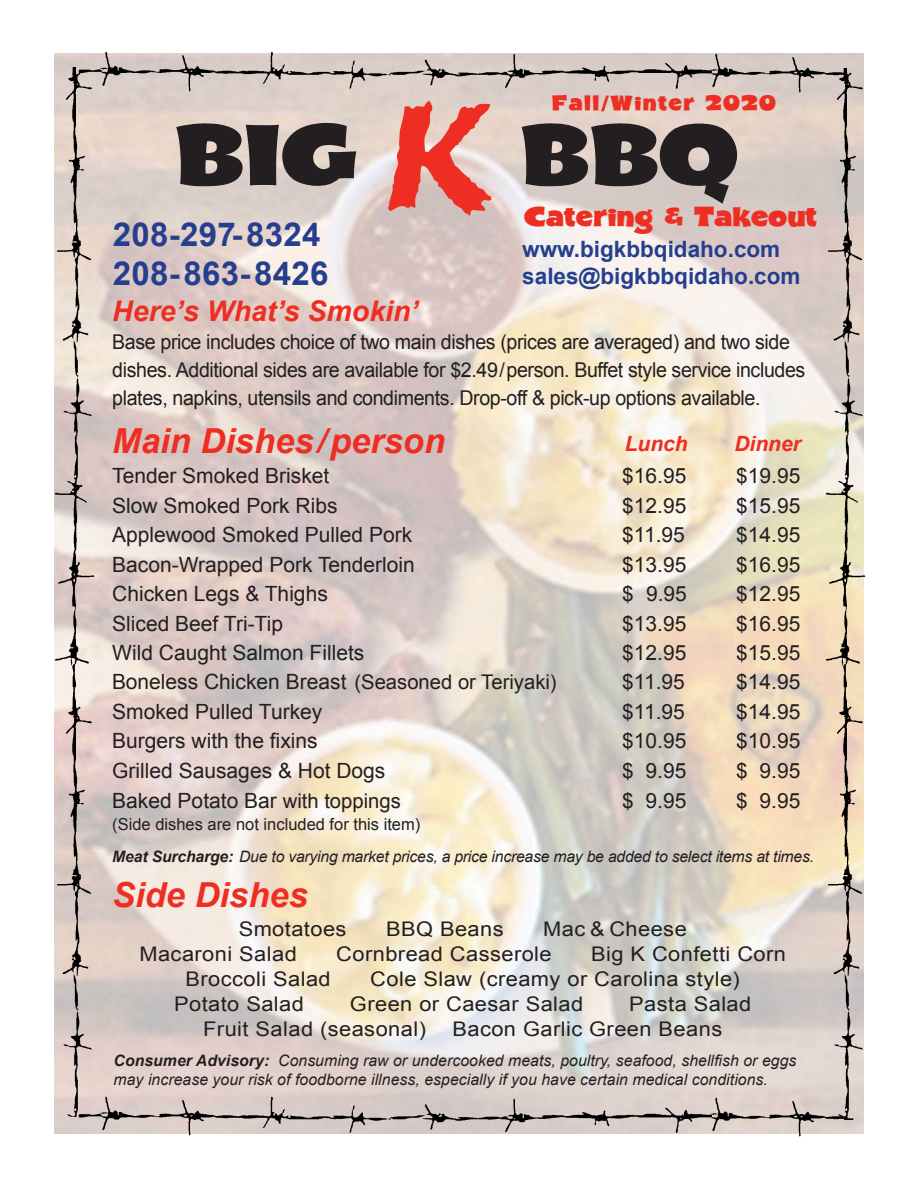
<style>
.page{position:relative;width:918px;height:1188px;background:#fff}
.page>*{position:absolute;margin:0;border:0;box-sizing:border-box;transform-origin:0 0}
.t1{font:82.5px "AS Shocard Block";color:#231f20}
.t2{font:italic 700 34.5px "Arial";color:#ee2e22}
.t3{font:700 33px "Arial";letter-spacing:.01em;color:#253f8e}
.t4{font:italic 700 28.5px "Arial";color:#ee2e22}
.t5{font:27px "AS Shocard Block";letter-spacing:.01em;color:#ee2e22}
.t6{font:700 22.5px "Arial";color:#253f8e}
.t7{font:21px "Arial";color:#231f20}
.t8{font:21px "AS Shocard Block";letter-spacing:.07em;color:#ee2e22}
.t9{font:italic 700 21px "Arial";color:#ee2e22}
.t10{font:20.4px/27.8px "Arial";letter-spacing:-.02em;color:#231f20;scale:.96 1}
.t11{font:20.1px "Arial";letter-spacing:.02em;color:#231f20;scale:1.08 1}
.t12{font:16.5px "Arial";color:#231f20}
.t13{font:italic 15.75px "Arial";letter-spacing:.005em;color:#231f20}
.t14{font:italic 15.75px "Arial";letter-spacing:-.015em;color:#231f20}
.s1{font-family:"Arial";font-weight:900}
.s2{font-size:20.25px}
.s3{font-weight:700}
</style>
<div class="page">
<img style="left:54px;top:54px;width:810px;height:1080px">
<img style="left:78px;top:51px;width:611px;height:45px">
<img style="left:78px;top:1092px;width:634px;height:44px">
<img style="left:54px;top:68px;width:45px;height:1049px">
<img style="left:822px;top:69px;width:44px;height:1051px">
<img style="left:689px;top:53px;width:155px;height:44px">
<img style="left:689px;top:1093px;width:155px;height:44px">
<img style="left:388px;top:101px;width:103px;height:115px">
<p class="t8" style="left:552px;top:93px;width:226px">Fall<span class="s1">/</span>Winter 2020</p>
<p class="t1" style="left:176px;top:116px;width:186px">BIG</p>
<p class="t1" style="left:521px;top:116px;width:219px">BBQ</p>
<p class="t3" style="left:113px;top:213px;width:209px">208-297-8324</p>
<p class="t3" style="left:113px;top:252px;width:217px">208-863-8426</p>
<p class="t5" style="left:524px;top:203px;width:295px">Catering &amp; Takeout</p>
<p class="t6" style="left:522px;top:234px;width:259px">www.bigkbbqidaho.com</p>
<p class="t6" style="left:522px;top:261px;width:280px">sales@bigkbbqidaho.com</p>
<p class="t4" style="left:112px;top:292px;width:308px">Here’s What’s Smokin’</p>
<p class="t10" style="left:112px;top:328px;width:724px">Base price includes choice of two main dishes (prices are averaged) and two side dishes. Additional sides are available for $2.49/person. Buffet style service includes plates, napkins, utensils and condiments. Drop-off &amp; pick-up options available.</p>
<p class="t2" style="left:112px;top:418px;width:334px">Main Dishes/person</p>
<p class="t7" style="left:112px;top:462px;width:219px">Tender Smoked Brisket</p>
<p class="t7" style="left:622px;top:462px;width:66px">$16.95</p>
<p class="t7" style="left:736px;top:462px;width:66px">$19.95</p>
<p class="t7" style="left:112px;top:492px;width:227px">Slow Smoked Pork Ribs</p>
<p class="t7" style="left:622px;top:492px;width:66px">$12.95</p>
<p class="t7" style="left:736px;top:492px;width:66px">$15.95</p>
<p class="t7" style="left:112px;top:521px;width:301px">Applewood Smoked Pulled Pork</p>
<p class="t7" style="left:622px;top:521px;width:64px">$11.95</p>
<p class="t7" style="left:736px;top:521px;width:66px">$14.95</p>
<p class="t7" style="left:112px;top:551px;width:304px">Bacon-Wrapped Pork Tenderloin</p>
<p class="t7" style="left:622px;top:551px;width:66px">$13.95</p>
<p class="t7" style="left:736px;top:551px;width:66px">$16.95</p>
<p class="t7" style="left:112px;top:580px;width:217px">Chicken Legs &amp; Thighs</p>
<p class="t7" style="left:622px;top:580px;width:66px">$ 9.95</p>
<p class="t7" style="left:736px;top:580px;width:66px">$12.95</p>
<p class="t7" style="left:112px;top:609px;width:172px">Sliced Beef Tri-Tip</p>
<p class="t7" style="left:622px;top:609px;width:66px">$13.95</p>
<p class="t7" style="left:736px;top:609px;width:66px">$16.95</p>
<p class="t7" style="left:112px;top:639px;width:254px">Wild Caught Salmon Fillets</p>
<p class="t7" style="left:622px;top:639px;width:66px">$12.95</p>
<p class="t7" style="left:736px;top:639px;width:66px">$15.95</p>
<p class="t7" style="left:112px;top:668px;width:446px">Boneless Chicken Breast <span class="s2">(Seasoned or Teriyaki)</span></p>
<p class="t7" style="left:622px;top:668px;width:64px">$11.95</p>
<p class="t7" style="left:736px;top:668px;width:66px">$14.95</p>
<p class="t7" style="left:112px;top:698px;width:212px">Smoked Pulled Turkey</p>
<p class="t7" style="left:622px;top:698px;width:64px">$11.95</p>
<p class="t7" style="left:736px;top:698px;width:66px">$14.95</p>
<p class="t7" style="left:112px;top:727px;width:207px">Burgers with the fixins</p>
<p class="t7" style="left:622px;top:727px;width:66px">$10.95</p>
<p class="t7" style="left:736px;top:727px;width:66px">$10.95</p>
<p class="t7" style="left:112px;top:756px;width:275px">Grilled Sausages &amp; Hot Dogs</p>
<p class="t7" style="left:622px;top:756px;width:66px">$ 9.95</p>
<p class="t7" style="left:736px;top:756px;width:66px">$ 9.95</p>
<p class="t7" style="left:112px;top:786px;width:290px">Baked Potato Bar <span class="s2">with toppings</span></p>
<p class="t7" style="left:622px;top:786px;width:66px">$ 9.95</p>
<p class="t7" style="left:736px;top:786px;width:66px">$ 9.95</p>
<p class="t12" style="left:112px;top:814px;width:310px">(Side dishes are not included for this item)</p>
<p class="t14" style="left:112px;top:846px;width:703px"><span class="s3">Meat Surcharge:</span> Due to varying market prices, a price increase may be added to select items at times.</p>
<p class="t2" style="left:112px;top:872px;width:197px">Side Dishes</p>
<p class="t9" style="left:625px;top:430px;width:64px">Lunch</p>
<p class="t9" style="left:734px;top:430px;width:68px">Dinner</p>
<p class="t11" style="left:239px;top:916px;width:101px">Smotatoes</p>
<p class="t11" style="left:386px;top:916px;width:110px">BBQ Beans</p>
<p class="t11" style="left:543px;top:916px;width:135px">Mac &amp; Cheese</p>
<p class="t11" style="left:139px;top:941px;width:147px">Macaroni Salad</p>
<p class="t11" style="left:336px;top:941px;width:201px">Cornbread Casserole</p>
<p class="t11" style="left:591px;top:941px;width:182px">Big K Confetti Corn</p>
<p class="t11" style="left:186px;top:966px;width:136px">Broccoli Salad</p>
<p class="t11" style="left:370px;top:966px;width:344px">Cole Slaw (creamy or Carolina style)</p>
<p class="t11" style="left:174px;top:991px;width:122px">Potato Salad</p>
<p class="t11" style="left:350px;top:991px;width:218px">Green or Caesar Salad</p>
<p class="t11" style="left:629px;top:991px;width:115px">Pasta Salad</p>
<p class="t11" style="left:203px;top:1016px;width:208px">Fruit Salad (seasonal)</p>
<p class="t11" style="left:452px;top:1016px;width:251px">Bacon Garlic Green Beans</p>
<p class="t13" style="left:114px;top:1050px;width:684px"><span class="s3">Consumer Advisory:</span> Consuming raw or undercooked meats, poultry, seafood, shellfish or eggs</p>
<p class="t13" style="left:114px;top:1070px;width:656px">may increase your risk of foodborne illness, especially if you have certain medical conditions.</p>
</div>
